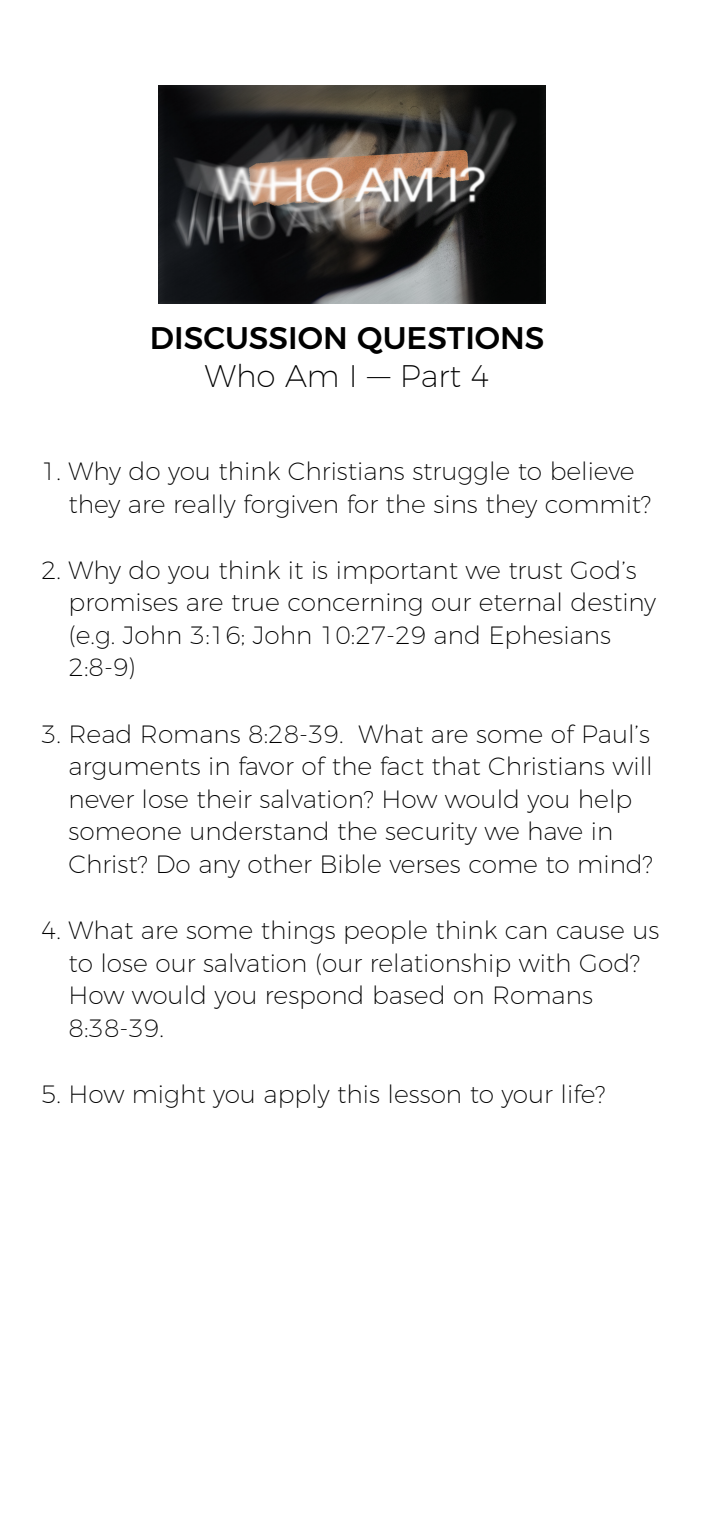
<style>
.page{position:relative;width:704px;height:1523px;background:#fff}
.page>*{position:absolute;margin:0;border:0;box-sizing:border-box;transform-origin:0 0}
.t1{font:500 31.25px "Montserrat";color:#000}
.t2{font:200 31.25px "Montserrat";color:#000}
.t3{font:200 25px/32.5px "Montserrat";color:#000}
</style>
<div class="page">
<img style="left:158px;top:85px;width:387px;height:218px">
<p class="t1" style="left:150px;top:313px;width:396px">DISCUSSION QUESTIONS</p>
<p class="t2" style="left:205px;top:352px;width:286px">Who Am I — Part 4</p>
<p class="t3" style="left:69px;top:453px;width:584px;text-indent:-28px">1. Why do you think Christians struggle to believe they are really forgiven for the sins they commit?</p>
<p class="t3" style="left:69px;top:551px;width:588px;text-indent:-28px">2. Why do you think it is important we trust God’s promises are true concerning our eternal destiny (e.g. John 3:16; John 10:27-29 and Ephesians 2:8-9)</p>
<p class="t3" style="left:69px;top:715px;width:585px;text-indent:-28px">3. Read Romans 8:28-39. What are some of Paul’s arguments in favor of the fact that Christians will never lose their salvation? How would you help someone understand the security we have in Christ? Do any other Bible verses come to mind?</p>
<p class="t3" style="left:69px;top:911px;width:592px;text-indent:-28px">4. What are some things people think can cause us to lose our salvation (our relationship with God?<br>How would you respond based on Romans 8:38-39.</p>
<p class="t3" style="left:41px;top:1075px;width:565px">5. How might you apply this lesson to your life?</p>
</div>
